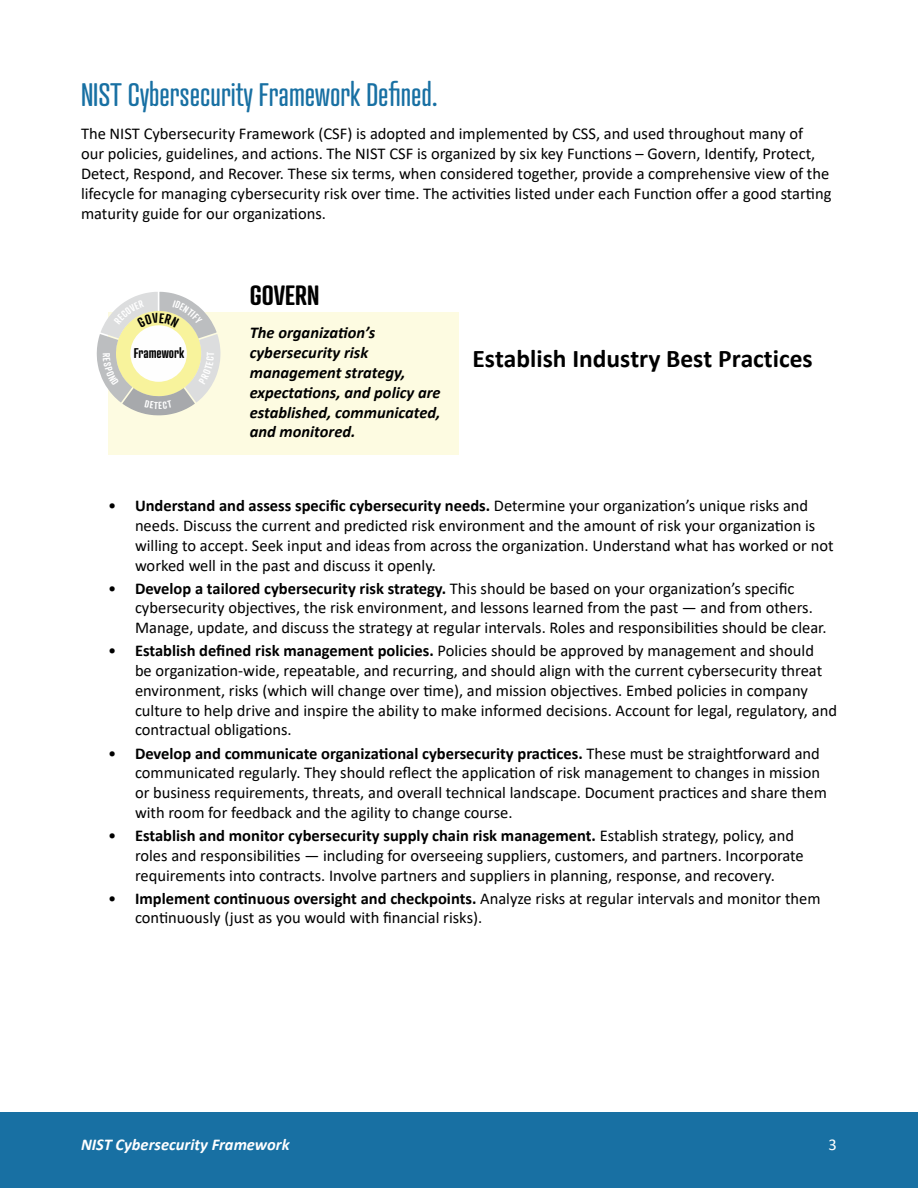
<style>
.page{position:relative;width:918px;height:1188px;background:#fff}
.page>*{position:absolute;margin:0;border:0;box-sizing:border-box;transform-origin:0 0}
.t1{font:31.5px "Atrament";color:#1870a3}
.Body{font:600 27px "Atrament";color:#000}
.t2{font:700 25.5px "Calibri";color:#000}
.Body-2{font:16.5px/19.8px "Calibri";color:#000}
.Special{font:italic 700 16.5px/19.8px "Calibri";color:#000}
.t3{font:italic 700 16.5px "Calibri";color:#fff}
.t4{font:16.5px "Calibri";color:#fff}
.t5{font:600 13.65px "Atrament";color:#000}
.s1{font-weight:700}
</style>
<div class="page">
<div style="left:0;top:1112px;width:918px;height:76px;background:#1870a3"></div>
<div style="left:108px;top:313px;width:351px;height:142px;background:#fdfbe1"></div>
<svg style="left:97px;top:292px;width:124px;height:123px"></svg>
<h2 class="t1" style="left:81px;top:76px;width:358px">NIST Cybersecurity Framework Defined.</h2>
<p class="Body-2" style="left:81px;top:124px;width:752px">The NIST Cybersecurity Framework (CSF) is adopted and implemented by CSS, and used throughout many of<br>our policies, guidelines, and actions. The NIST CSF is organized by six key Functions – Govern, Identify, Protect, Detect, Respond, and Recover. These six terms, when considered together, provide a comprehensive view of the lifecycle for managing cybersecurity risk over time. The activities listed under each Function offer a good starting maturity guide for our organizations.</p>
<p class="t5" style="left:134px;top:344px;width:52px">Framework</p>
<p class="Body" style="left:250px;top:278px;width:71px">GOVERN</p>
<p class="Special" style="left:250px;top:322px;width:192px">The organization’s cybersecurity risk management strategy, expectations, and policy are established, communicated, and monitored.</p>
<h3 class="t2" style="left:472px;top:340px;width:342px">Establish Industry Best Practices</h3>
<p class="Body-2" style="left:135px;top:495px;width:700px;text-indent:-27px">• <span class="s1">Understand and assess specific cybersecurity needs.</span> Determine your organization’s unique risks and needs. Discuss the current and predicted risk environment and the amount of risk your organization is willing to accept. Seek input and ideas from across the organization. Understand what has worked or not worked well in the past and discuss it openly.</p>
<p class="Body-2" style="left:135px;top:578px;width:693px;text-indent:-27px">• <span class="s1">Develop a tailored cybersecurity risk strategy.</span> This should be based on your organization’s specific cybersecurity objectives, the risk environment, and lessons learned from the past — and from others.<br>Manage, update, and discuss the strategy at regular intervals. Roles and responsibilities should be clear.</p>
<p class="Body-2" style="left:135px;top:640px;width:703px;text-indent:-27px">• <span class="s1">Establish defined risk management policies.</span> Policies should be approved by management and should<br>be organization-wide, repeatable, and recurring, and should align with the current cybersecurity threat environment, risks (which will change over time), and mission objectives. Embed policies in company culture to help drive and inspire the ability to make informed decisions. Account for legal, regulatory, and contractual obligations.</p>
<p class="Body-2" style="left:135px;top:743px;width:694px;text-indent:-27px">• <span class="s1">Develop and communicate organizational cybersecurity practices.</span> These must be straightforward and communicated regularly. They should reflect the application of risk management to changes in mission or business requirements, threats, and overall technical landscape. Document practices and share them with room for feedback and the agility to change course.</p>
<p class="Body-2" style="left:135px;top:825px;width:670px;text-indent:-27px">• <span class="s1">Establish and monitor cybersecurity supply chain risk management.</span> Establish strategy, policy, and roles and responsibilities — including for overseeing suppliers, customers, and partners. Incorporate requirements into contracts. Involve partners and suppliers in planning, response, and recovery.</p>
<p class="Body-2" style="left:135px;top:888px;width:687px;text-indent:-27px">• <span class="s1">Implement continuous oversight and checkpoints.</span> Analyze risks at regular intervals and monitor them continuously (just as you would with financial risks).</p>
<p class="t3" style="left:81px;top:1133px;width:210px">NIST Cybersecurity Framework</p>
<p class="t4" style="left:829px;top:1133px;width:10px">3</p>
</div>
